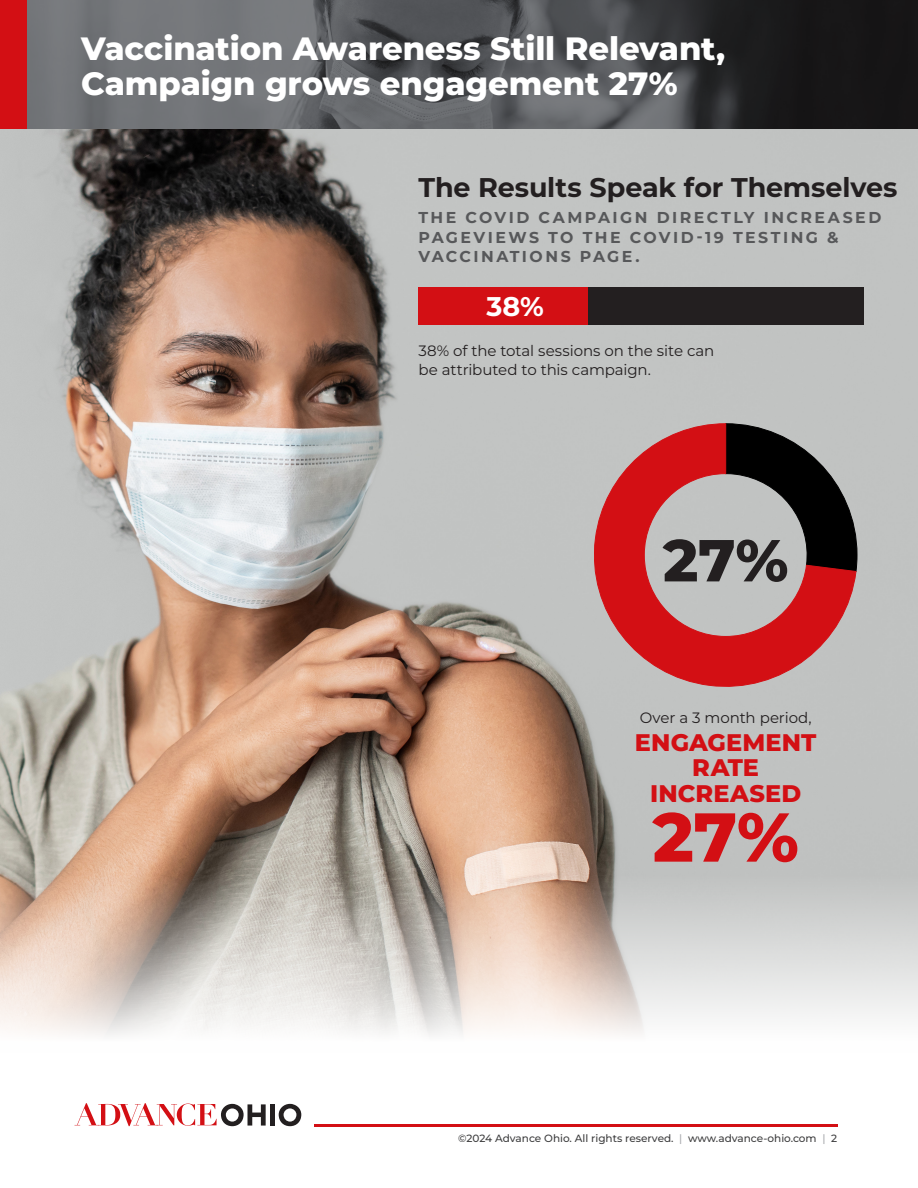
<style>
.page{position:relative;width:918px;height:1188px;background:#fff}
.page>*{position:absolute;margin:0;border:0;box-sizing:border-box;transform-origin:0 0}
.Body10{font:800 69px "Montserrat";color:#d30f14}
.t1{font:800 59.1px "Montserrat";color:#231f20}
.Header1-white{font:800 32.25px/34.8px "Montserrat";letter-spacing:-.005em;color:#fff}
.Subhead1-gray{font:700 27px "Montserrat";letter-spacing:-.005em;color:#231f20}
.Subhead1-gray-2{font:700 27px "Montserrat";color:#fff}
.Body10-2{font:800 24px/25.5px "Montserrat";letter-spacing:.005em;color:#d30f14;text-align:center}
.Subhead2-gray{font:700 15.75px/19.5px "Montserrat";letter-spacing:.155em;color:#57585a}
.Body10-3{font:15px/19.5px "Montserrat";letter-spacing:-.005em;color:#231f20}
.t2{font:500 10.5px "Montserrat";color:#3e3e3f}
.s1{color:#a8a9ad}
</style>
<div class="page">
<svg style="left:27px;top:0;width:891px;height:130px;background:#515255"></svg>
<div style="left:0;top:0;width:27px;height:130px;background:#d30f14"></div>
<hr style="left:314px;top:1124px;width:523px;height:2px;background:#d30f14">
<svg style="left:279px;top:1104px;width:22px;height:22px"></svg>
<svg style="left:75px;top:1103px;width:191px;height:23px"></svg>
<hr style="left:270px;top:1104px;width:4px;height:22px;background:#231f20">
<img style="left:0;top:130px;width:918px;height:906px">
<div style="left:587px;top:287px;width:277px;height:38px;background:#231f20"></div>
<div style="left:419px;top:287px;width:169px;height:38px;background:#d30f14"></div>
<svg style="left:594px;top:423px;width:263px;height:264px;background:#ae686a"></svg>
<p class="Header1-white" style="left:81px;top:29px;width:646px">Vaccination Awareness Still Relevant,<br>Campaign grows engagement 27%</p>
<p class="Subhead1-gray" style="left:418px;top:168px;width:480px">The Results Speak for Themselves</p>
<p class="Subhead2-gray" style="left:418px;top:207px;width:464px">THE COVID CAMPAIGN DIRECTLY INCREASED<br>PAGEVIEWS TO THE COVID-19 TESTING &amp;<br>VACCINATIONS PAGE.</p>
<p class="Subhead1-gray-2" style="left:486px;top:287px;width:59px">38%</p>
<p class="Body10-3" style="left:418px;top:340px;width:297px">38% of the total sessions on the site can be attributed to this campaign.</p>
<p class="t1" style="left:663px;top:517px;width:127px">27%</p>
<p class="Body10-3" style="left:640px;top:707px;width:174px">Over a 3 month period,</p>
<p class="Body10-2" style="left:635px;top:728px;width:183px">ENGAGEMENT<br>RATE</p>
<p class="Body10-2" style="left:650px;top:779px;width:153px">INCREASED</p>
<p class="Body10" style="left:653px;top:787px;width:148px">27%</p>
<p class="t2" style="left:458px;top:1131px;width:381px">©2024 Advance Ohio. All rights reserved. <span class="s1">|</span> www.advance-ohio.com <span class="s1">|</span> 2</p>
</div>
